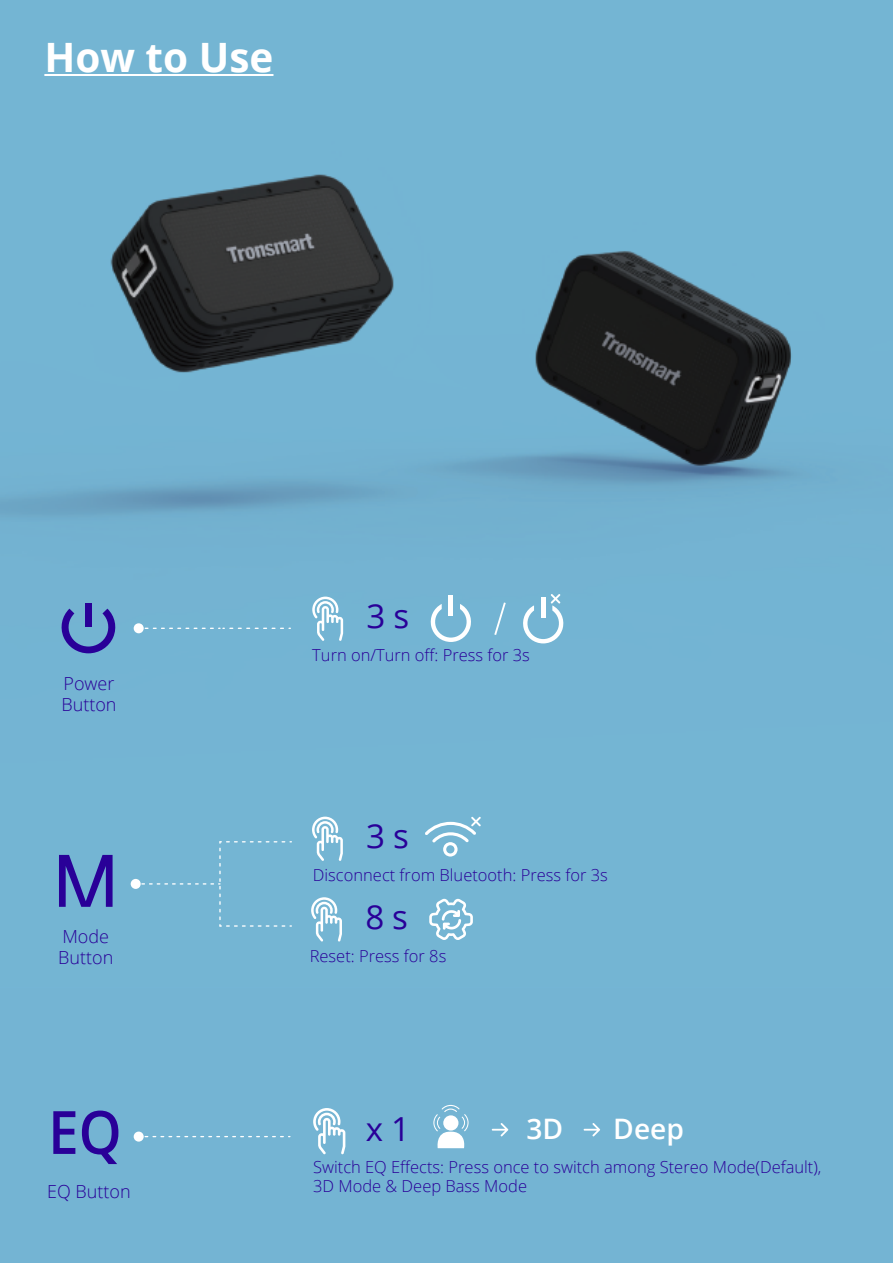
<style>
.page{position:relative;width:893px;height:1263px;background:#fff}
.page>*{position:absolute;margin:0;border:0;box-sizing:border-box;transform-origin:0 0}
.t1{font:600 59.7px "Open Sans";color:#290098;scale:.91 1}
.t2{font:700 40.5px "Open Sans";color:#fff}
.t3{font:33px "Open Sans";color:#290098}
.t4{font:600 28.2px "Open Sans";color:#fff}
.t5{font:300 18px/21.6px "Open Sans";color:#290098}
.t6{font:300 16.5px/19.8px "Open Sans";color:#290098}
</style>
<div class="page">
<div style="left:0;top:942px;width:893px;height:321px;background:#74b4d3"></div>
<img style="left:0;top:0;width:893px;height:942px">
<hr style="left:44px;top:74px;width:229px;height:2px;background:#fff">
<svg style="left:312px;top:597px;width:31px;height:44px"></svg>
<svg style="left:313px;top:1108px;width:32px;height:46px"></svg>
<svg style="left:144px;top:1136px;width:146px;height:1px"></svg>
<div style="left:134px;top:1131px;width:10px;height:10px;background:#fff;border-radius:50%"></div>
<hr style="left:449px;top:595px;width:4px;height:21px;background:#fff">
<svg style="left:429px;top:604px;width:44px;height:38px"></svg>
<svg style="left:521px;top:594px;width:44px;height:49px"></svg>
<div style="left:134px;top:623px;width:10px;height:10px;background:#fff;border-radius:50%"></div>
<svg style="left:143px;top:628px;width:140px;height:1px"></svg>
<div style="left:85px;top:603px;width:7px;height:24px;background:#290098"></div>
<svg style="left:59px;top:609px;width:58px;height:44px;background:#5976be"></svg>
<svg style="left:494px;top:602px;width:12px;height:33px"></svg>
<svg style="left:312px;top:817px;width:31px;height:44px"></svg>
<svg style="left:311px;top:897px;width:31px;height:45px"></svg>
<svg style="left:429px;top:899px;width:44px;height:41px"></svg>
<svg style="left:59px;top:855px;width:54px;height:52px;background:#4f5db6"></svg>
<svg style="left:492px;top:1123px;width:16px;height:13px"></svg>
<svg style="left:584px;top:1123px;width:16px;height:13px"></svg>
<svg style="left:425px;top:817px;width:56px;height:39px"></svg>
<svg style="left:433px;top:1105px;width:36px;height:43px"></svg>
<div style="left:131px;top:879px;width:10px;height:10px;background:#fff;border-radius:50%"></div>
<div style="left:135px;top:841px;width:156px;height:86px;background:#74b5d3"></div>
<h2 class="t2" style="left:44px;top:29px;width:231px">How to Use</h2>
<p class="t5" style="left:61px;top:672px;width:57px">Power<br>Button</p>
<p class="t5" style="left:58px;top:925px;width:57px">Mode<br>Button</p>
<h3 class="t3" style="left:367px;top:594px;width:44px">3 s</h3>
<p class="t6" style="left:312px;top:645px;width:219px">Turn on/Turn off: Press for 3s</p>
<h3 class="t3" style="left:366px;top:814px;width:44px">3 s</h3>
<p class="t6" style="left:313px;top:864px;width:297px">Disconnect from Bluetooth: Press for 3s</p>
<h3 class="t3" style="left:365px;top:894px;width:44px">8 s</h3>
<p class="t6" style="left:310px;top:945px;width:138px">Reset: Press for 8s</p>
<h1 class="t1" style="left:48px;top:1091px;width:82px">EQ</h1>
<h3 class="t4" style="left:526px;top:1109px;width:38px">3D</h3>
<h3 class="t4" style="left:613px;top:1109px;width:72px">Deep</h3>
<h3 class="t3" style="left:366px;top:1106px;width:46px">x 1</h3>
<p class="t6" style="left:313px;top:1156px;width:510px">Switch EQ Effects: Press once to switch among Stereo Mode(Default),<br>3D Mode &amp; Deep Bass Mode</p>
<p class="t5" style="left:47px;top:1180px;width:85px">EQ Button</p>
</div>
